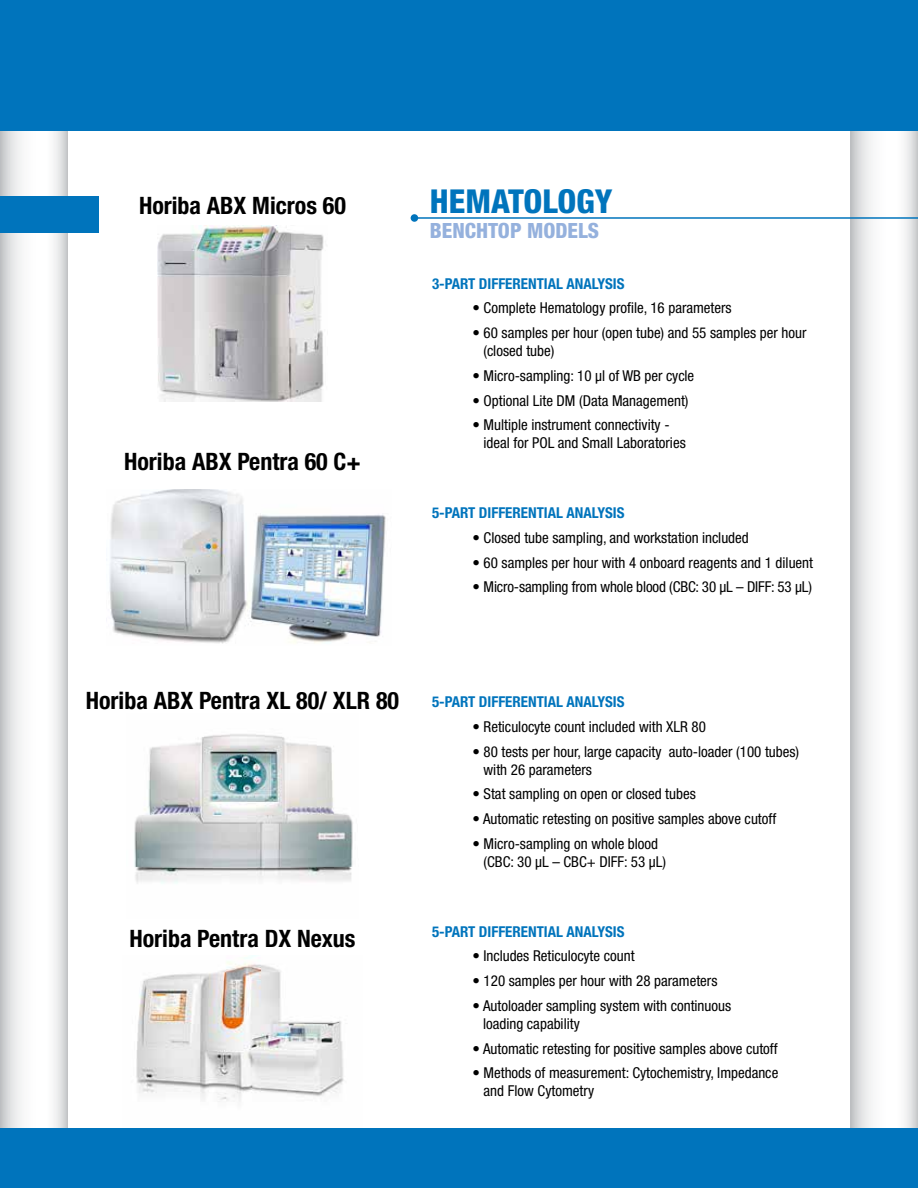
<style>
.page{position:relative;width:918px;height:1188px;background:#fff}
.page>*{position:absolute;margin:0;border:0;box-sizing:border-box;transform-origin:0 0}
.t1{font:800 condensed 33px "Helvetica Neue";color:#0074bc}
.t2{font:700 condensed 24px "Helvetica Neue";color:#000}
.t3{font:800 condensed 21px "Helvetica Neue";color:#95b1dd}
.t4{font:condensed 15px/18px "Helvetica Neue";color:#000}
.t5{font:700 condensed 15px "Helvetica Neue";color:#0074bc}
</style>
<div class="page">
<svg style="left:0;top:131px;width:68px;height:997px"></svg>
<svg style="left:850px;top:131px;width:68px;height:997px"></svg>
<div style="left:0;top:196px;width:99px;height:36px;background:#0074bc"></div>
<hr style="left:414px;top:217px;width:504px;height:2px;background:#0074bc">
<div style="left:411px;top:214px;width:7px;height:8px;background:#0074bc;border-radius:50%"></div>
<img style="left:157px;top:225px;width:167px;height:176px">
<img style="left:109px;top:489px;width:277px;height:155px">
<img style="left:134px;top:734px;width:219px;height:150px">
<img style="left:136px;top:956px;width:208px;height:146px">
<div style="left:0;top:1128px;width:918px;height:60px;background:#0074bc"></div>
<div style="left:0;top:0;width:918px;height:131px;background:#0074bc"></div>
<h2 class="t2" style="left:139px;top:191px;width:208px">Horiba ABX Micros 60</h2>
<h2 class="t2" style="left:124px;top:447px;width:238px">Horiba ABX Pentra 60 C+</h2>
<h1 class="t1" style="left:430px;top:181px;width:184px">HEMATOLOGY</h1>
<h3 class="t3" style="left:430px;top:217px;width:171px">BENCHTOP MODELS</h3>
<p class="t5" style="left:432px;top:274px;width:194px">3-PART DIFFERENTIAL ANALYSIS</p>
<p class="t4" style="left:472px;top:299px;width:261px">• Complete Hematology profile, 16 parameters</p>
<p class="t4" style="left:484px;top:324px;width:325px;text-indent:-11px">• 60 samples per hour (open tube) and 55 samples per hour (closed tube)</p>
<p class="t4" style="left:472px;top:366px;width:223px">• Micro-sampling: 10 µl of WB per cycle</p>
<p class="t4" style="left:472px;top:391px;width:218px">• Optional Lite DM (Data Management)</p>
<p class="t4" style="left:484px;top:416px;width:204px;text-indent:-11px">• Multiple instrument connectivity - ideal for POL and Small Laboratories</p>
<p class="t5" style="left:432px;top:504px;width:194px">5-PART DIFFERENTIAL ANALYSIS</p>
<p class="t4" style="left:472px;top:528px;width:278px">• Closed tube sampling, and workstation included</p>
<p class="t4" style="left:472px;top:553px;width:342px">• 60 samples per hour with 4 onboard reagents and 1 diluent</p>
<p class="t4" style="left:472px;top:578px;width:341px">• Micro-sampling from whole blood (CBC: 30 µL – DIFF: 53 µL)</p>
<h2 class="t2" style="left:86px;top:686px;width:315px">Horiba ABX Pentra XL 80/ XLR 80</h2>
<h2 class="t2" style="left:129px;top:924px;width:228px">Horiba Pentra DX Nexus</h2>
<p class="t5" style="left:432px;top:693px;width:194px">5-PART DIFFERENTIAL ANALYSIS</p>
<p class="t4" style="left:472px;top:717px;width:235px">• Reticulocyte count included with XLR 80</p>
<p class="t4" style="left:484px;top:742px;width:317px;text-indent:-11px">• 80 tests per hour, large capacity auto-loader (100 tubes) with 26 parameters</p>
<p class="t4" style="left:472px;top:785px;width:225px">• Stat sampling on open or closed tubes</p>
<p class="t4" style="left:472px;top:810px;width:305px">• Automatic retesting on positive samples above cutoff</p>
<p class="t4" style="left:484px;top:834px;width:184px;text-indent:-11px">• Micro-sampling on whole blood (CBC: 30 µL – CBC+ DIFF: 53 µL)</p>
<p class="t5" style="left:432px;top:922px;width:194px">5-PART DIFFERENTIAL ANALYSIS</p>
<p class="t4" style="left:472px;top:947px;width:164px">• Includes Reticulocyte count</p>
<p class="t4" style="left:472px;top:972px;width:246px">• 120 samples per hour with 28 parameters</p>
<p class="t4" style="left:483px;top:996px;width:250px;text-indent:-11px">• Autoloader sampling system with continuous loading capability</p>
<p class="t4" style="left:472px;top:1039px;width:307px">• Automatic retesting for positive samples above cutoff</p>
<p class="t4" style="left:484px;top:1064px;width:296px;text-indent:-11px">• Methods of measurement: Cytochemistry, Impedance and Flow Cytometry</p>
</div>
